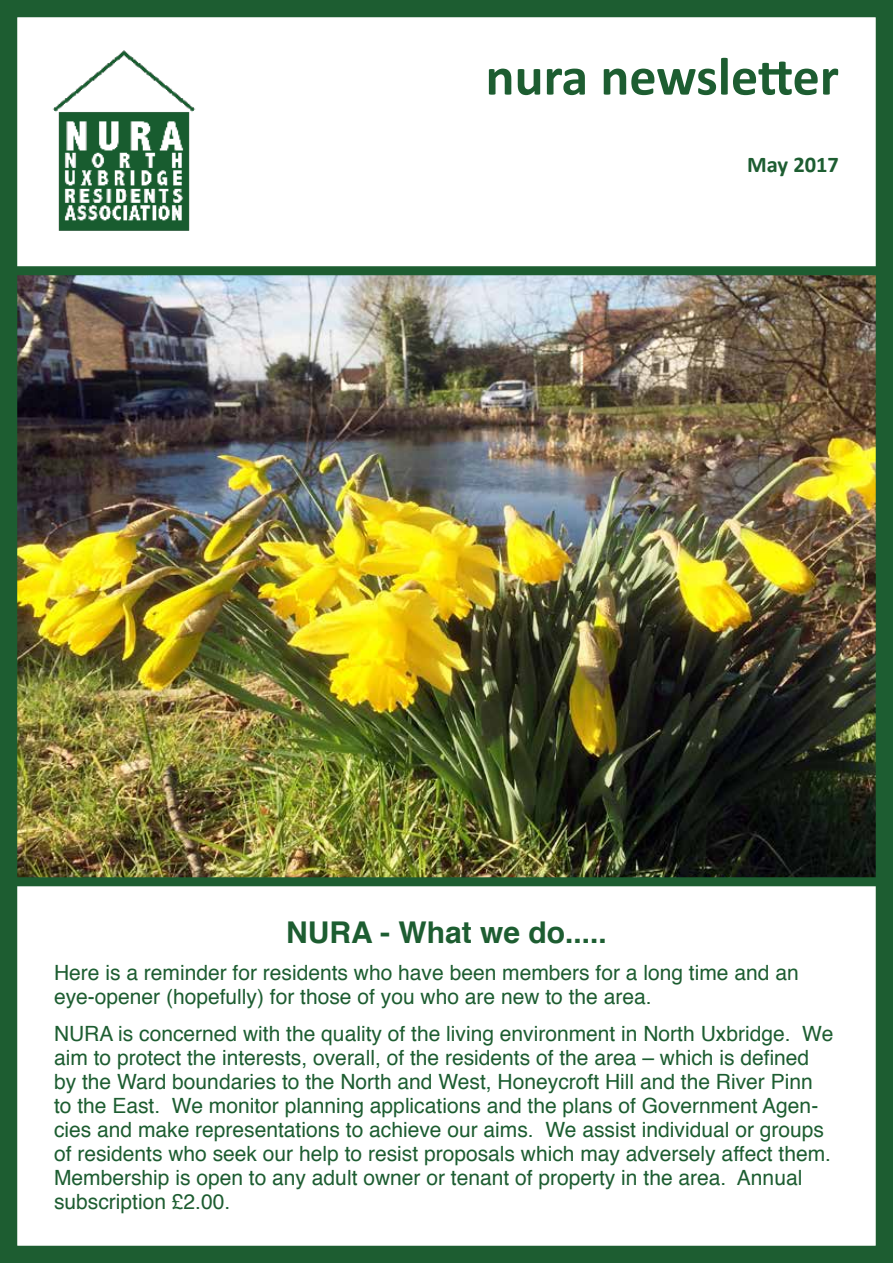
<style>
.page{position:relative;width:893px;height:1263px;background:#fff}
.page>*{position:absolute;margin:0;border:0;box-sizing:border-box;transform-origin:0 0}
.t1{font:700 54px "Calibri";color:#1d5d31}
.t2{font:700 30px "Helvetica";color:#1d5d31}
.t3{font:700 22.5px "Calibri";color:#1d5d31}
.t4{font:21px/24px "Helvetica";color:#1d5d31}
</style>
<div class="page">
<img style="left:0;top:0;width:893px;height:1263px">
<h1 class="t1" style="left:486px;top:42px;width:355px">nura newsletter</h1>
<p class="t3" style="left:747px;top:150px;width:93px">May 2017</p>
<h2 class="t2" style="left:286px;top:909px;width:322px">NURA - What we do.....</h2>
<p class="t4" style="left:54px;top:961px;width:746px">Here is a reminder for residents who have been members for a long time and an eye-opener (hopefully) for those of you who are new to the area.</p>
<p class="t4" style="left:54px;top:1022px;width:781px">NURA is concerned with the quality of the living environment in North Uxbridge. We aim to protect the interests, overall, of the residents of the area – which is defined by the Ward boundaries to the North and West, Honeycroft Hill and the River Pinn to the East. We monitor planning applications and the plans of Government Agen&shy;cies and make representations to achieve our aims. We assist individual or groups of residents who seek our help to resist proposals which may adversely affect them.<br>Membership is open to any adult owner or tenant of property in the area. Annual subscription £2.00.</p>
</div>
